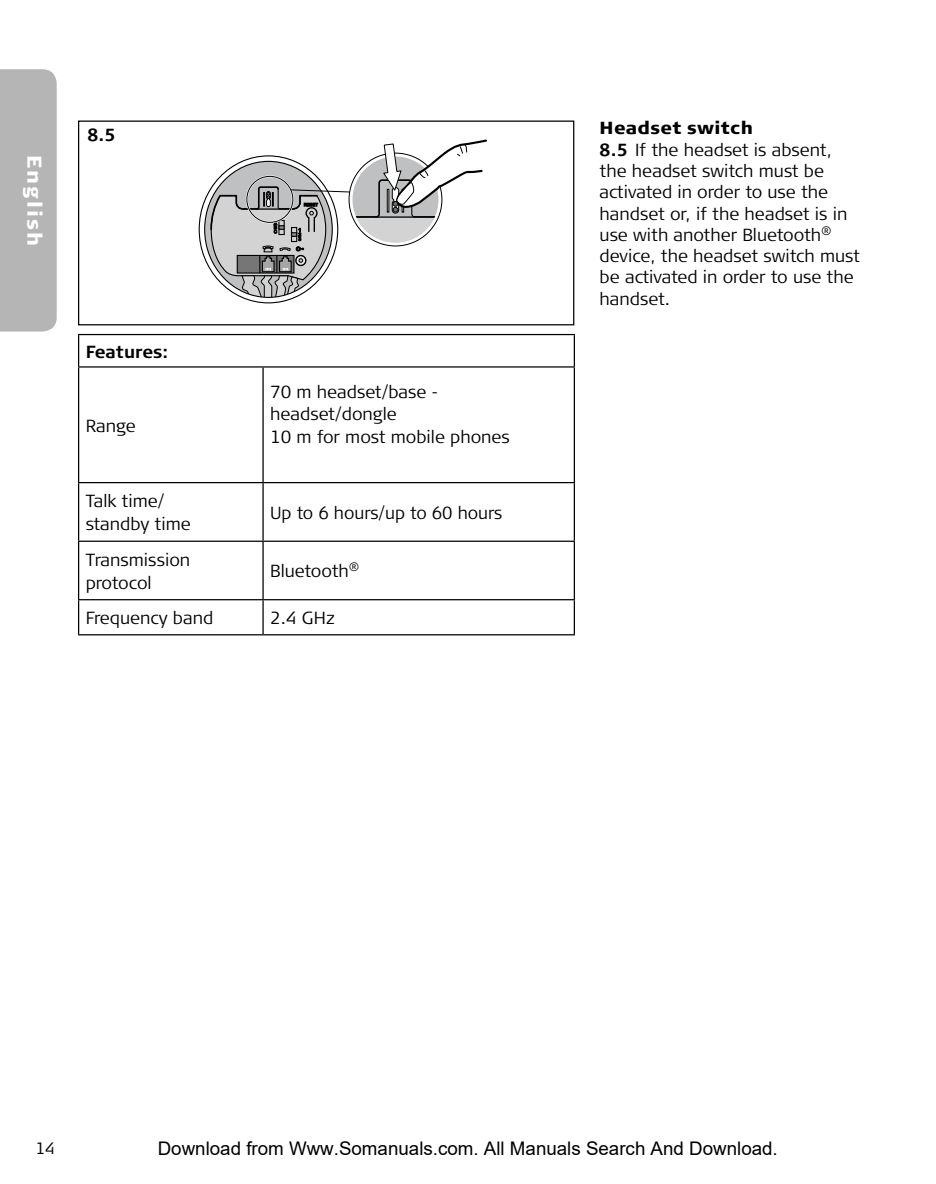
<style>
.page{position:relative;width:936px;height:1184px;background:#fff}
.page>*{position:absolute;margin:0;border:0;box-sizing:border-box;transform-origin:0 0}
.t1{font:25.5px "Myriad";color:#000}
.t2{font:900 20px "Signa Column";letter-spacing:.1em;color:#fff}
.t3{font:18.75px "Arial";color:#000}
.t4{font:300 17.5px/21.2px "Signa Column";color:#000}
.t5{font:700 17.5px "Signa Column";color:#000}
.t6{font:300 16.25px "Signa Column";color:#000}
.s1{font-weight:900}
.s2{font-weight:700}
</style>
<div class="page">
<div style="left:0;top:69px;width:57px;height:262px;background:#b5b5b6"></div>
<svg style="left:209px;top:139px;width:278px;height:160px"></svg>
<div style="left:78px;top:120px;width:496px;height:205px;border:1px solid #000"></div>
<hr style="left:78px;top:334px;width:185px;height:1px;background:#000">
<hr style="left:78px;top:335px;width:1px;height:31px;background:#000">
<hr style="left:263px;top:334px;width:312px;height:1px;background:#000">
<hr style="left:573px;top:335px;width:2px;height:31px;background:#000">
<hr style="left:78px;top:366px;width:185px;height:1px;background:#000">
<hr style="left:78px;top:367px;width:1px;height:115px;background:#000">
<hr style="left:263px;top:366px;width:312px;height:1px;background:#000">
<hr style="left:262px;top:367px;width:2px;height:115px;background:#000">
<hr style="left:573px;top:367px;width:2px;height:115px;background:#000">
<hr style="left:78px;top:482px;width:185px;height:1px;background:#000">
<hr style="left:78px;top:483px;width:1px;height:57px;background:#000">
<hr style="left:263px;top:482px;width:312px;height:1px;background:#000">
<hr style="left:262px;top:483px;width:2px;height:57px;background:#000">
<hr style="left:573px;top:483px;width:2px;height:57px;background:#000">
<hr style="left:78px;top:540px;width:185px;height:2px;background:#000">
<hr style="left:78px;top:542px;width:1px;height:57px;background:#000">
<hr style="left:263px;top:540px;width:312px;height:2px;background:#000">
<hr style="left:262px;top:542px;width:2px;height:57px;background:#000">
<hr style="left:573px;top:542px;width:2px;height:57px;background:#000">
<hr style="left:78px;top:599px;width:185px;height:1px;background:#000">
<hr style="left:78px;top:600px;width:1px;height:34px;background:#000">
<hr style="left:263px;top:599px;width:312px;height:1px;background:#000">
<hr style="left:262px;top:600px;width:2px;height:34px;background:#000">
<hr style="left:573px;top:600px;width:2px;height:34px;background:#000">
<hr style="left:78px;top:634px;width:185px;height:1px;background:#000">
<hr style="left:263px;top:634px;width:312px;height:1px;background:#000">
<h1 class="t1" style="left:40px;top:113px;width:77px">7.5 <sub>8.5</sub></h1>
<p class="t2" style="left:47px;top:155px;width:92px;rotate:90deg">English</p>
<p class="t5" style="left:86px;top:341px;width:84px">Features:</p>
<p class="t4" style="left:86px;top:415px;width:51px">Range</p>
<p class="t4" style="left:270px;top:380px;width:241px;line-height:22.5px">70 m headset/base - headset/dongle<br>10 m for most mobile phones</p>
<p class="t4" style="left:86px;top:490px;width:106px;line-height:22.5px">Talk time/ standby time</p>
<p class="t4" style="left:270px;top:502px;width:234px">Up to 6 hours/up to 60 hours</p>
<p class="t4" style="left:86px;top:548px;width:106px;line-height:22.5px">Transmission protocol</p>
<p class="t4" style="left:270px;top:560px;width:91px">Bluetooth<sup>®</sup></p>
<p class="t4" style="left:86px;top:607px;width:129px">Frequency band</p>
<p class="t4" style="left:270px;top:607px;width:66px">2.4 GHz</p>
<p class="t4" style="left:599px;top:118px;width:262px"><span class="s1">Headset switch<br></span><span class="s2">8.5</span> If the headset is absent, the headset switch must be activated in order to use the handset or, if the headset is in use with another Bluetooth<sup>® </sup>device, the headset switch must be activated in order to use the handset.</p>
<p class="t6" style="left:35px;top:1139px;width:21px">14</p>
<p class="t3" style="left:158px;top:1138px;width:621px">Download from Www.Somanuals.com. All Manuals Search And Download.</p>
</div>
